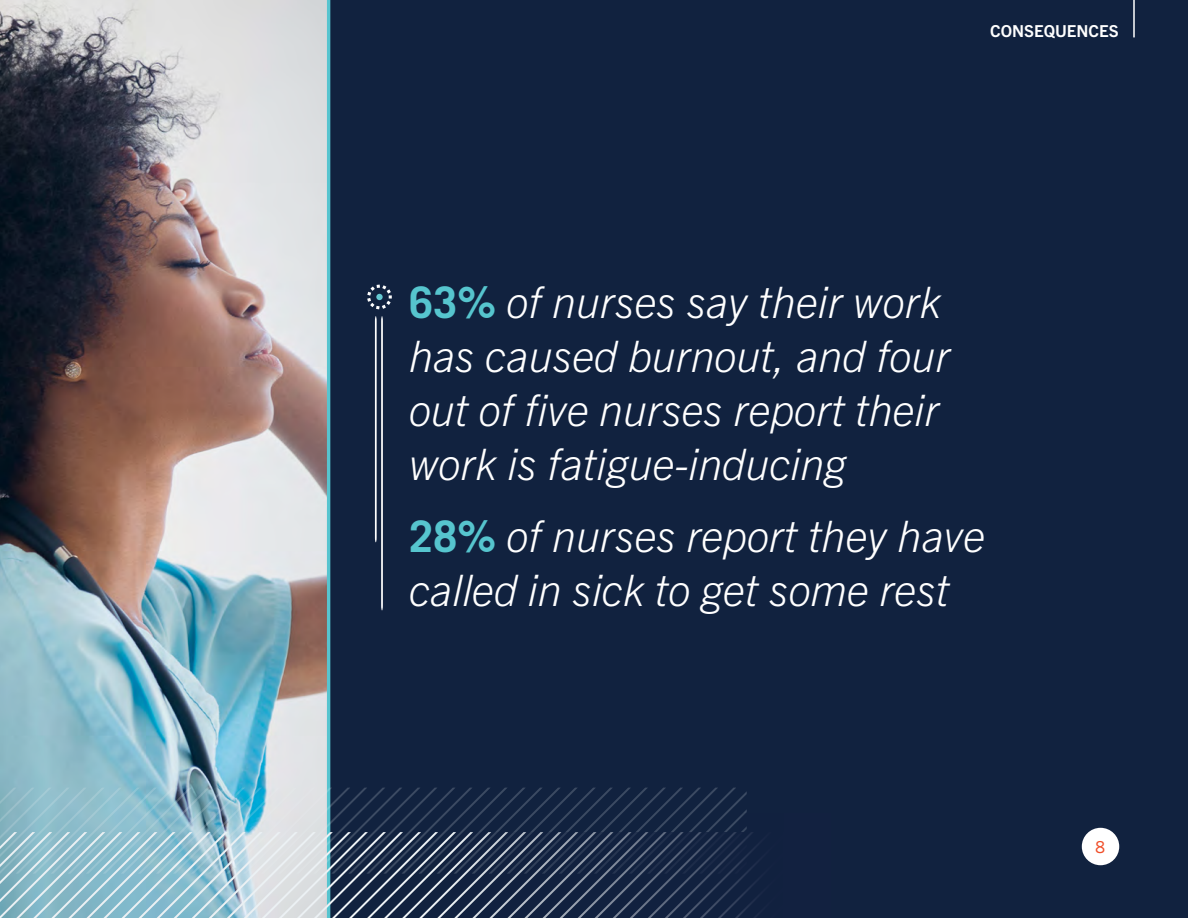
<style>
.page{position:relative;width:1188px;height:918px;background:#11223f}
.page>*{position:absolute;margin:0;border:0;box-sizing:border-box;transform-origin:0 0}
.t1{font:italic 300 43.5px/54px "Trade Gothic Next LT Pro";color:#fff}
.t2{font:700 16.5px "Trade Gothic Next LT Pro";color:#fff}
.t3{font:16.5px "Trade Gothic Next LT Pro";color:#f04e29}
.s1{font-family:"Trade Gothic LT Std";font-weight:700;font-style:normal;color:#56c5ce}
</style>
<div class="page">
<img style="left:0;top:0;width:330px;height:788px">
<div style="left:1082px;top:828px;width:37px;height:37px;background:#fff;border-radius:50%"></div>
<hr style="left:1133px;top:0;width:2px;height:37px;background:#fff">
<svg style="left:0;top:788px;width:747px;height:130px"></svg>
<svg style="left:399px;top:832px;width:47px;height:86px"></svg>
<svg style="left:446px;top:814px;width:312px;height:104px"></svg>
<svg style="left:375px;top:316px;width:8px;height:294px"></svg>
<svg style="left:367px;top:285px;width:25px;height:24px"></svg>
<div style="left:376px;top:294px;width:7px;height:6px;background:#64c8d1;border-radius:50%"></div>
<p class="t2" style="left:990px;top:20px;width:130px">CONSEQUENCES</p>
<p class="t1" style="left:409px;top:273px;width:543px"><span class="s1">63%</span> of nurses say their work has caused burnout, and four out of five nurses report their work is fatigue-inducing</p>
<p class="t1" style="left:409px;top:507px;width:578px"><span class="s1">28%</span> of nurses report they have called in sick to get some rest</p>
<p class="t3" style="left:1096px;top:835px;width:11px">8</p>
</div>
